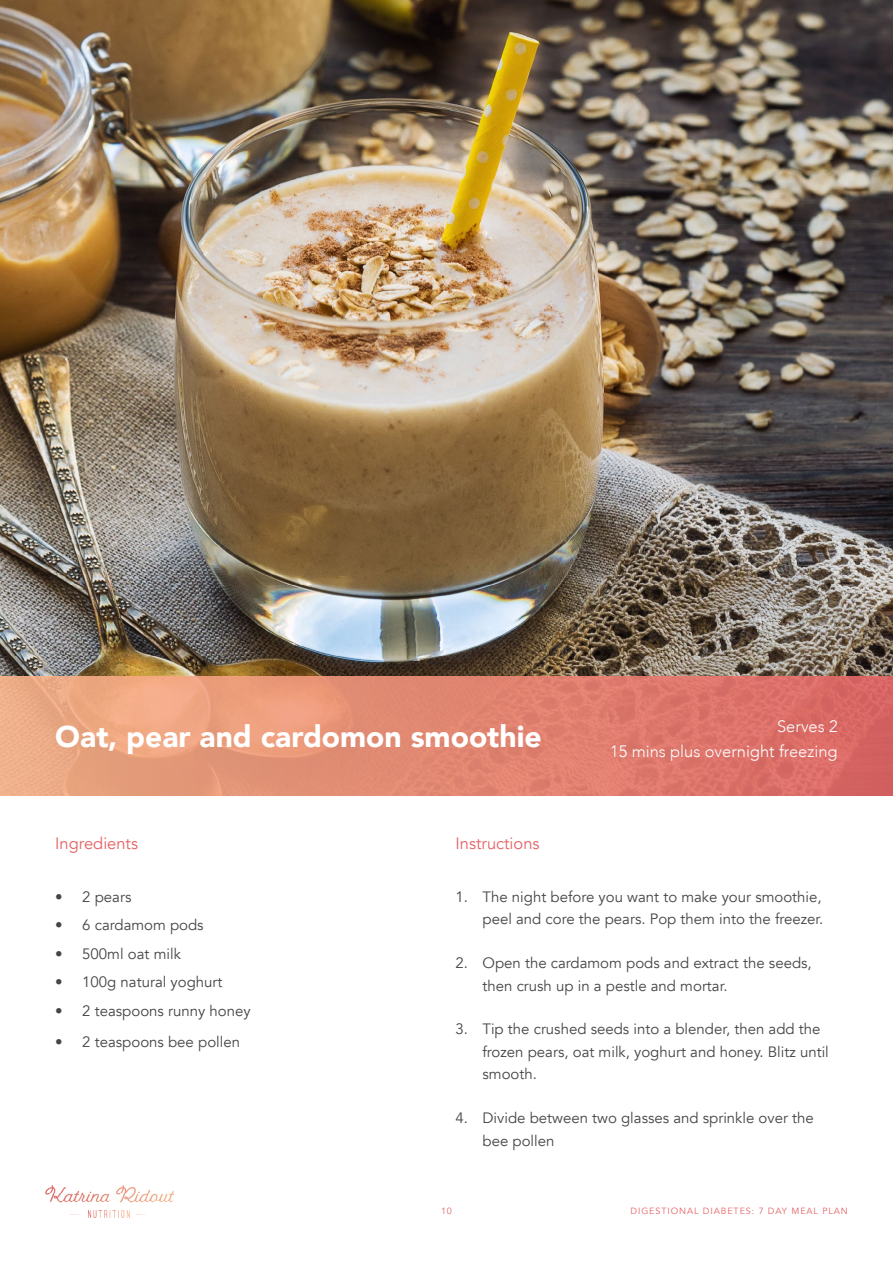
<style>
.page{position:relative;width:893px;height:1263px;background:#fff}
.page>*{position:absolute;margin:0;border:0;box-sizing:border-box;transform-origin:0 0}
.t1{font:900 30px "Avenir";color:#fff}
.t2{font:300 16.5px/24.8px "Avenir";color:#fff;text-align:right}
.t3{font:16.5px "Avenir";color:#e46265}
.t4{font:15px/22.5px "Avenir";color:#444545}
.t5{font:9px "Avenir";letter-spacing:.1em;color:#e46265}
</style>
<div class="page">
<img style="left:45px;top:1185px;width:128px;height:33px">
<img style="left:0;top:0;width:893px;height:677px">
<div style="left:0;top:677px;width:893px;height:119px;background:linear-gradient(to right,#eeaf85,#d86463)"></div>
<h1 class="t1" style="left:55px;top:710px;width:488px">Oat, pear and cardomon smoothie</h1>
<p class="t2" style="left:610px;top:714px;width:229px">Serves 2<br>15 mins plus overnight freezing</p>
<p class="t3" style="left:55px;top:834px;width:84px">Ingredients</p>
<p class="t4" style="left:55px;top:886px;width:78px">• 2 pears</p>
<p class="t4" style="left:55px;top:914px;width:150px">• 6 cardamom pods</p>
<p class="t4" style="left:55px;top:943px;width:127px">• 500ml oat milk</p>
<p class="t4" style="left:55px;top:971px;width:169px">• 100g natural yoghurt</p>
<p class="t4" style="left:55px;top:1000px;width:197px">• 2 teaspoons runny honey</p>
<p class="t4" style="left:55px;top:1030px;width:186px">• 2 teaspoons bee pollen</p>
<p class="t3" style="left:455px;top:834px;width:86px">Instructions</p>
<p class="t4" style="left:455px;top:886px;width:369px;text-align:right">1. The night before you want to make your smoothie, peel and core the pears. Pop them into the freezer.</p>
<p class="t4" style="left:482px;top:952px;width:331px;text-indent:-27px">2. Open the cardamom pods and extract the seeds, then crush up in a pestle and mortar.</p>
<p class="t4" style="left:482px;top:1018px;width:348px;text-indent:-27px">3. Tip the crushed seeds into a blender, then add the frozen pears, oat milk, yoghurt and honey. Blitz until smooth.</p>
<p class="t4" style="left:482px;top:1107px;width:333px;text-indent:-27px">4. Divide between two glasses and sprinkle over the bee pollen</p>
<p class="t5" style="left:441px;top:1206px;width:12px">10</p>
<p class="t5" style="left:630px;top:1206px;width:219px">DIGESTIONAL DIABETES: 7 DAY MEAL PLAN</p>
</div>
